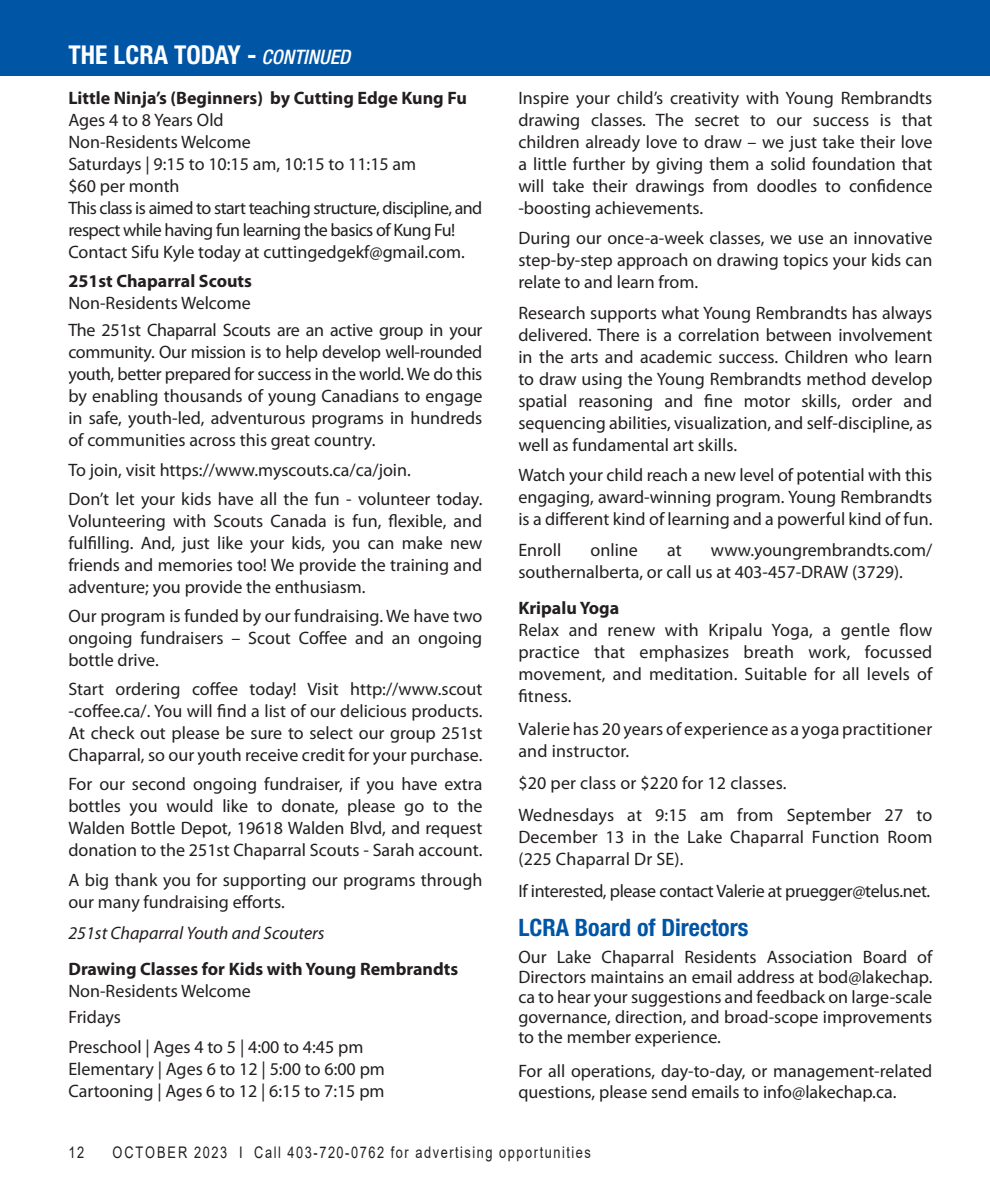
<style>
.page{position:relative;width:990px;height:1188px;background:#fff}
.page>*{position:absolute;margin:0;border:0;box-sizing:border-box;transform-origin:0 0}
.t1{font:700 condensed 26px "Helvetica Neue LT Std";color:#fff}
.In_Around_title{font:700 condensed 24px "Helvetica Neue LT Std";color:#0155a5}
.Body_text{font:18px/22px "Myriad Pro";color:#231f20;text-align:justify}
.Body_text-2{font:700 18px "Myriad Pro";color:#231f20}
.Body_text-3{font:18px/22px "Myriad Pro";letter-spacing:-.03em;color:#231f20}
.Body_text-4{font:18px "Myriad Pro";letter-spacing:-.02em;color:#231f20}
.Body_text-5{font:italic 18px "Myriad Pro";color:#231f20}
.Subhead{font:700 18px "Myriad Pro";color:#231f20}
.t2{font:16px "Arial";letter-spacing:.12em;color:#231f20;scale:.8 1}
.s1{font-weight:500;font-style:italic;font-size:20px}
</style>
<div class="page">
<div style="left:0;top:0;width:990px;height:75px;background:#0155a5"></div>
<p class="t1" style="left:68px;top:39px;width:283px">THE LCRA TODAY - <span class="s1">CONTINUED</span></p>
<p class="Body_text-2" style="left:68px;top:86px;width:400px">Little Ninja’s (Beginners) by Cutting Edge Kung Fu</p>
<p class="Body_text" style="left:68px;top:108px;width:157px">Ages 4 to 8 Years Old</p>
<p class="Body_text" style="left:68px;top:130px;width:184px">Non-Residents Welcome</p>
<p class="Body_text" style="left:68px;top:152px;width:349px">Saturdays | 9:15 to 10:15 am, 10:15 to 11:15 am</p>
<p class="Body_text" style="left:68px;top:174px;width:113px">$60 per month</p>
<p class="Body_text-3" style="left:68px;top:196px;width:416px">This class is aimed to start teaching structure, discipline, and respect while having fun learning the basics of Kung Fu!</p>
<p class="Body_text" style="left:68px;top:240px;width:398px">Contact Sifu Kyle today at cuttingedgekf@gmail.com.</p>
<p class="Body_text-2" style="left:68px;top:269px;width:185px">251st Chaparral Scouts</p>
<p class="Body_text" style="left:68px;top:291px;width:184px">Non-Residents Welcome</p>
<p class="Body_text" style="left:68px;top:319px;width:416px">The 251st Chaparral Scouts are an active group in your community. Our mission is to help develop well-rounded youth, better prepared for success in the world. We do this by enabling thousands of young Canadians to engage in safe, youth-led, adventurous programs in hundreds of communities across this great country.</p>
<p class="Body_text" style="left:68px;top:458px;width:344px">To join, visit https://www.myscouts.ca/ca/join.</p>
<p class="Body_text" style="left:68px;top:488px;width:416px">Don’t let your kids have all the fun - volunteer today.<br>Volunteering with Scouts Canada is fun, flexible, and fulfilling. And, just like your kids, you can make new friends and memories too! We provide the training and adventure; you provide the enthusiasm.</p>
<p class="Body_text" style="left:68px;top:605px;width:415px">Our program is funded by our fundraising. We have two ongoing fundraisers – Scout Coffee and an ongoing bottle drive.</p>
<p class="Body_text" style="left:68px;top:678px;width:416px">Start ordering coffee today! Visit http://www.scout -coffee.ca/. You will find a list of our delicious products.<br>At check out please be sure to select our group 251st Chaparral, so our youth receive credit for your purchase.</p>
<p class="Body_text" style="left:68px;top:773px;width:416px">For our second ongoing fundraiser, if you have extra bottles you would like to donate, please go to the Walden Bottle Depot, 19618 Walden Blvd, and request donation to the 251st Chaparral Scouts - Sarah account.</p>
<p class="Body_text" style="left:68px;top:868px;width:415px">A big thank you for supporting our programs through our many fundraising efforts.</p>
<p class="Body_text-5" style="left:68px;top:922px;width:258px">251st Chaparral Youth and Scouters</p>
<p class="Body_text-2" style="left:68px;top:957px;width:391px">Drawing Classes for Kids with Young Rembrandts</p>
<p class="Body_text" style="left:68px;top:980px;width:184px">Non-Residents Welcome</p>
<p class="Body_text" style="left:68px;top:1006px;width:54px">Fridays</p>
<p class="Body_text" style="left:68px;top:1035px;width:297px">Preschool | Ages 4 to 5 | 4:00 to 4:45 pm</p>
<p class="Body_text" style="left:68px;top:1057px;width:318px">Elementary | Ages 6 to 12 | 5:00 to 6:00 pm</p>
<p class="Body_text" style="left:68px;top:1079px;width:318px">Cartooning | Ages 6 to 12 | 6:15 to 7:15 pm</p>
<p class="Body_text" style="left:518px;top:86px;width:416px">Inspire your child’s creativity with Young Rembrandts drawing classes. The secret to our success is that children already love to draw – we just take their love a little further by giving them a solid foundation that will take their drawings from doodles to confidence -boosting achievements.</p>
<p class="Body_text" style="left:518px;top:227px;width:415px">During our once-a-week classes, we use an innovative step-by-step approach on drawing topics your kids can relate to and learn from.</p>
<p class="Body_text" style="left:518px;top:301px;width:416px">Research supports what Young Rembrandts has always delivered. There is a correlation between involvement in the arts and academic success. Children who learn to draw using the Young Rembrandts method develop spatial reasoning and fine motor skills, order and sequencing abilities, visualization, and self-discipline, as well as fundamental art skills.</p>
<p class="Body_text" style="left:518px;top:464px;width:416px">Watch your child reach a new level of potential with this engaging, award-winning program. Young Rembrandts is a different kind of learning and a powerful kind of fun.</p>
<p class="Body_text" style="left:518px;top:539px;width:44px">Enroll</p>
<p class="Body_text" style="left:591px;top:539px;width:49px">online</p>
<p class="Body_text" style="left:667px;top:539px;width:16px">at</p>
<p class="Body_text" style="left:518px;top:539px;width:415px;text-indent:193px">www.youngrembrandts.com/ southernalberta, or call us at 403-457-DRAW (3729).</p>
<p class="Subhead" style="left:518px;top:597px;width:102px">Kripalu Yoga</p>
<p class="Body_text" style="left:518px;top:619px;width:416px">Relax and renew with Kripalu Yoga, a gentle flow practice that emphasizes breath work, focussed movement, and meditation. Suitable for all levels of fitness.</p>
<p class="Body_text" style="left:518px;top:717px;width:415px">Valerie has 20 years of experience as a yoga practitioner and instructor.</p>
<p class="Body_text" style="left:518px;top:771px;width:270px">$20 per class or $220 for 12 classes.</p>
<p class="Body_text" style="left:518px;top:803px;width:416px">Wednesdays at 9:15 am from September 27 to December 13 in the Lake Chaparral Function Room (225 Chaparral Dr SE).</p>
<p class="Body_text-4" style="left:518px;top:880px;width:413px">If interested, please contact Valerie at pruegger@telus.net.</p>
<p class="In_Around_title" style="left:518px;top:913px;width:232px">LCRA Board of Directors</p>
<p class="Body_text" style="left:518px;top:947px;width:416px;line-height:20px">Our Lake Chaparral Residents Association Board of Directors maintains an email address at bod@lakechap. ca to hear your suggestions and feedback on large-scale governance, direction, and broad-scope improvements to the member experience.</p>
<p class="Body_text" style="left:518px;top:1061px;width:415px;line-height:21px">For all operations, day-to-day, or management-related questions, please send emails to info@lakechap.ca.</p>
<p class="t2" style="left:68px;top:1141px;width:21px">12</p>
<p class="t2" style="left:112px;top:1141px;width:600px">OCTOBER 2023 I Call 403-720-0762 for advertising opportunities</p>
</div>
